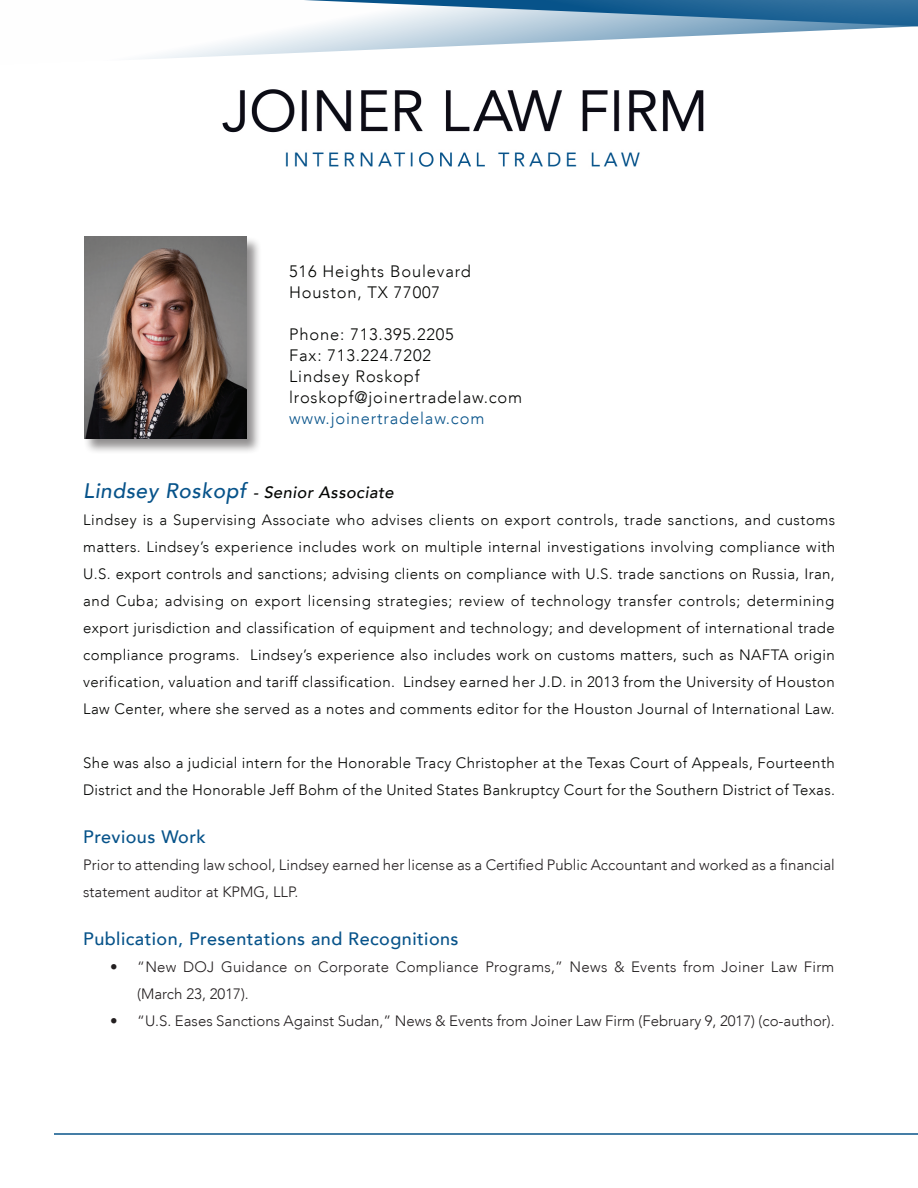
<style>
.page{position:relative;width:918px;height:1188px;background:#fff}
.page>*{position:absolute;margin:0;border:0;box-sizing:border-box;transform-origin:0 0}
.t1{font:500 18px "Avenir LT";letter-spacing:.025em;color:#07538a}
.t2{font:300 16.5px/21px "Avenir LT";letter-spacing:.05em;color:#040503}
.t3{font:italic 500 16.5px "Avenir LT";letter-spacing:.025em;color:#040503}
.t4{font:300 16.5px "Avenir LT";letter-spacing:.05em;color:#07538a}
.t5{font:300 15px/27px "Avenir LT";letter-spacing:.025em;color:#040503;text-align:justify}
.t6{font:300 15px/27px "Avenir LT";color:#231f20}
.t7{font:300 15px/27px "Avenir LT";letter-spacing:.02em;color:#231f20}
.s1{font-size:21px;color:#07538a}
.s2{font-style:inherit}
</style>
<div class="page">
<div style="left:83px;top:236px;width:179px;height:218px;background:#231f20;opacity:.5"></div>
<img style="left:85px;top:237px;width:162px;height:201px">
<img style="left:222px;top:89px;width:482px;height:78px">
<svg style="left:145px;top:0;width:773px;height:59px"></svg>
<hr style="left:54px;top:1133px;width:864px;height:2px;background:#09548a">
<p class="t2" style="left:289px;top:261px;width:183px">516 Heights Boulevard<br>Houston, TX 77007</p>
<p class="t2" style="left:289px;top:324px;width:235px">Phone: 713.395.2205<br>Fax: 713.224.7202<br>Lindsey Roskopf lroskopf@joinertradelaw.com</p>
<p class="t4" style="left:289px;top:409px;width:197px">www.joinertradelaw.com</p>
<p class="t3" style="left:83px;top:483px;width:312px"><span class="s1">Lindsey Roskopf</span> - Senior Associate</p>
<p class="t5" style="left:83px;top:507px;width:753px">Lindsey is a Supervising Associate who advises clients on export controls, trade sanctions, and customs matters. Lindsey’s experience includes work on multiple internal investigations involving compliance with U.S. export controls and sanctions; advising clients on compliance with U.S. trade sanctions on Russia, Iran, and Cuba; advising on export licensing strategies; review of technology transfer controls; determining export jurisdiction and classification of equipment and technology; and development of international trade compliance programs. Lindsey’s experience also includes work on customs matters, such as NAFTA origin verification, valuation and tariff classification. Lindsey earned her J.D. in 2013 from the University of Houston Law Center, where she served as a notes and comments editor for the Houston Journal of International Law.</p>
<p class="t5" style="left:83px;top:750px;width:753px">She was also a judicial intern for the Honorable Tracy Christopher at the Texas Court of Appeals, Fourteenth<br>District and the Honorable Jeff Bohm of the United States Bankruptcy Court for the Southern District of Texas.</p>
<p class="t1" style="left:83px;top:827px;width:124px">Previous Work</p>
<p class="t6" style="left:83px;top:852px;width:753px">Prior to attending law school, Lindsey earned her license as a Certified Public Accountant and worked as a financial statement auditor at KPMG, LLP.</p>
<p class="t1" style="left:83px;top:929px;width:377px"><span class="s2">P</span>ublication<span class="s2">,</span> Presentations and Recognitions</p>
<p class="t7" style="left:137px;top:954px;width:699px;text-indent:-27px">• “New DOJ Guidance on Corporate Compliance Programs,” News &amp; Events from Joiner Law Firm (March 23, 2017).</p>
<p class="t6" style="left:110px;top:1008px;width:726px">• “U.S. Eases Sanctions Against Sudan,” News &amp; Events from Joiner Law Firm (February 9, 2017) (co-author).</p>
</div>
